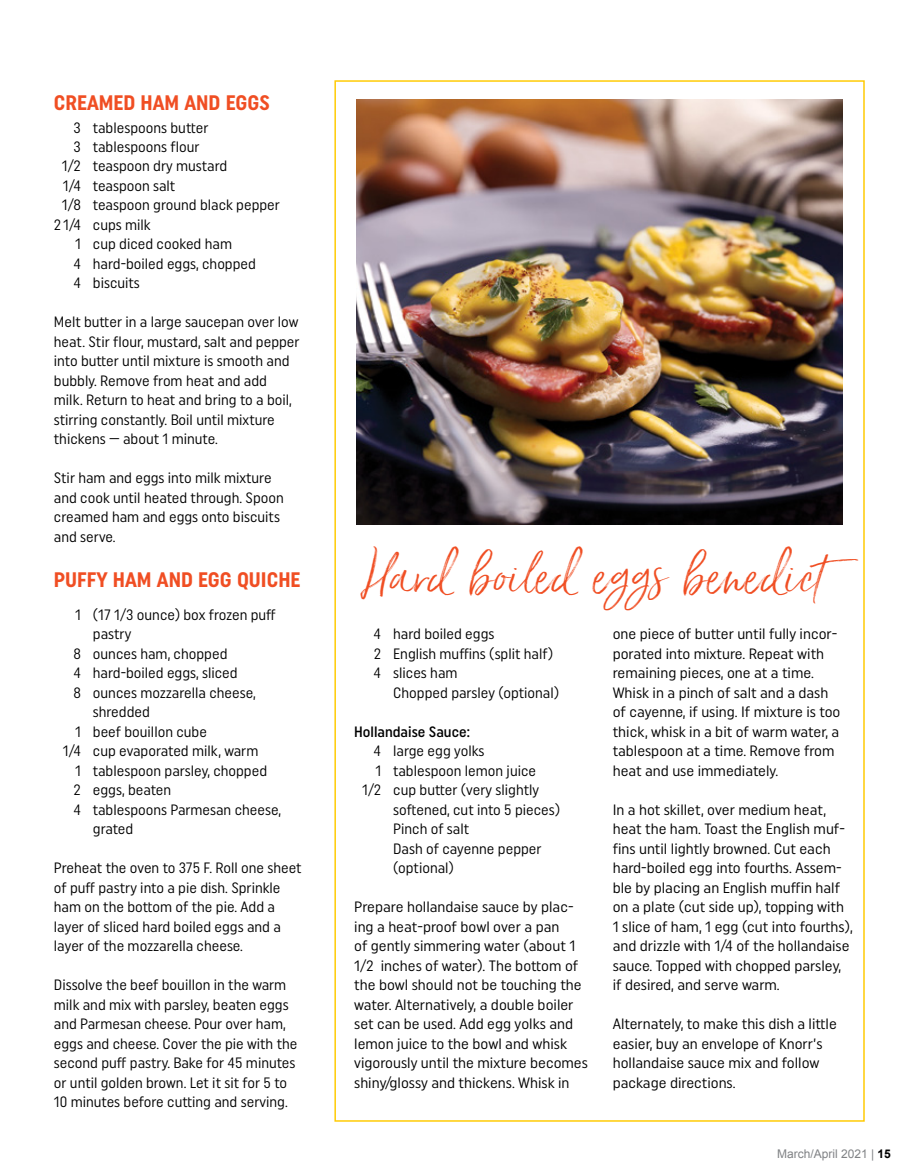
<style>
.page{position:relative;width:918px;height:1175px;background:#fff}
.page>*{position:absolute;margin:0;border:0;box-sizing:border-box;transform-origin:0 0}
.t1{font:49.5px "Saturday Script Oblique Alt 1";color:#f04e23}
.t2{font:700 21px "Uniform Condensed";color:#f04e23}
.t3{font:15px/19.5px "Uniform Condensed";color:#000}
.t4{font:500 15px "Uniform Condensed";color:#000}
.t5{font:12px "Arial";color:#808285}
.s1{font-weight:700;color:#000}
</style>
<div class="page">
<img style="left:357px;top:99px;width:486px;height:425px">
<h2 class="t2" style="left:54px;top:90px;width:217px">CREAMED HAM AND EGGS</h2>
<p class="t3" style="left:74px;top:117px;width:136px">3 tablespoons butter</p>
<p class="t3" style="left:74px;top:136px;width:127px">3 tablespoons flour</p>
<p class="t3" style="left:62px;top:156px;width:167px">1/2 teaspoon dry mustard</p>
<p class="t3" style="left:63px;top:175px;width:114px">1/4 teaspoon salt</p>
<p class="t3" style="left:62px;top:195px;width:220px">1/8 teaspoon ground black pepper</p>
<p class="t3" style="left:54px;top:214px;width:98px">2 1/4 cups milk</p>
<p class="t3" style="left:75px;top:234px;width:159px">1 cup diced cooked ham</p>
<p class="t3" style="left:73px;top:253px;width:184px">4 hard-boiled eggs, chopped</p>
<p class="t3" style="left:73px;top:273px;width:68px">4 biscuits</p>
<p class="t3" style="left:54px;top:312px;width:247px">Melt butter in a large saucepan over low heat. Stir flour, mustard, salt and pepper into butter until mixture is smooth and bubbly. Remove from heat and add milk. Return to heat and bring to a boil, stirring constantly. Boil until mixture thickens — about 1 minute.</p>
<p class="t3" style="left:54px;top:468px;width:231px">Stir ham and eggs into milk mixture and cook until heated through. Spoon creamed ham and eggs onto biscuits and serve.</p>
<h2 class="t2" style="left:54px;top:567px;width:248px">PUFFY HAM AND EGG QUICHE</h2>
<p class="t3" style="left:75px;top:604px;width:202px">1 (17 1/3 ounce) box frozen puff</p>
<p class="t3" style="left:93px;top:624px;width:40px">pastry</p>
<p class="t3" style="left:73px;top:643px;width:156px">8 ounces ham, chopped</p>
<p class="t3" style="left:73px;top:663px;width:166px">4 hard-boiled eggs, sliced</p>
<p class="t3" style="left:73px;top:682px;width:184px">8 ounces mozzarella cheese,</p>
<p class="t3" style="left:93px;top:702px;width:59px">shredded</p>
<p class="t3" style="left:75px;top:721px;width:133px">1 beef bouillon cube</p>
<p class="t3" style="left:63px;top:741px;width:197px">1/4 cup evaporated milk, warm</p>
<p class="t3" style="left:75px;top:760px;width:194px">1 tablespoon parsley, chopped</p>
<p class="t3" style="left:74px;top:780px;width:99px">2 eggs, beaten</p>
<p class="t3" style="left:73px;top:799px;width:209px">4 tablespoons Parmesan cheese,</p>
<p class="t3" style="left:93px;top:819px;width:42px">grated</p>
<p class="t3" style="left:54px;top:858px;width:249px">Preheat the oven to 375 F. Roll one sheet of puff pastry into a pie dish. Sprinkle ham on the bottom of the pie. Add a layer of sliced hard boiled eggs and a layer of the mozzarella cheese.</p>
<p class="t3" style="left:54px;top:975px;width:245px">Dissolve the beef bouillon in the warm milk and mix with parsley, beaten eggs and Parmesan cheese. Pour over ham, eggs and cheese. Cover the pie with the second puff pastry. Bake for 45 minutes or until golden brown. Let it sit for 5 to 10 minutes before cutting and serving.</p>
<h1 class="t1" style="left:363px;top:545px;width:501px">Hard boiled eggs benedict</h1>
<p class="t3" style="left:374px;top:624px;width:181px">4 hard boiled eggs<br>2 English muffins (split half)<br>4 slices ham</p>
<p class="t3" style="left:393px;top:682px;width:167px">Chopped parsley (optional)</p>
<p class="t4" style="left:354px;top:722px;width:117px">Hollandaise Sauce:</p>
<p class="t3" style="left:374px;top:741px;width:112px">4 large egg yolks</p>
<p class="t3" style="left:375px;top:760px;width:162px">1 tablespoon lemon juice</p>
<p class="t3" style="left:362px;top:780px;width:178px">1/2 cup butter (very slightly</p>
<p class="t3" style="left:393px;top:799px;width:168px">softened, cut into 5 pieces)</p>
<p class="t3" style="left:393px;top:819px;width:77px">Pinch of salt</p>
<p class="t3" style="left:393px;top:838px;width:150px">Dash of cayenne pepper</p>
<p class="t3" style="left:393px;top:858px;width:62px">(optional)</p>
<p class="t3" style="left:354px;top:897px;width:235px">Prepare hollandaise sauce by plac&shy;ing a heat-proof bowl over a pan<br>of gently simmering water (about 1<br>1/2 inches of water). The bottom of the bowl should not be touching the water. Alternatively, a double boiler set can be used. Add egg yolks and lemon juice to the bowl and whisk vigorously until the mixture becomes shiny/glossy and thickens. Whisk in</p>
<p class="t3" style="left:613px;top:624px;width:229px">one piece of butter until fully incor&shy;porated into mixture. Repeat with remaining pieces, one at a time.<br>Whisk in a pinch of salt and a dash of cayenne, if using. If mixture is too thick, whisk in a bit of warm water, a tablespoon at a time. Remove from heat and use immediately.</p>
<p class="t3" style="left:613px;top:799px;width:242px">In a hot skillet, over medium heat, heat the ham. Toast the English muf&shy;fins until lightly browned. Cut each hard-boiled egg into fourths. Assem&shy;ble by placing an English muffin half on a plate (cut side up), topping with 1 slice of ham, 1 egg (cut into fourths), and drizzle with 1/4 of the hollandaise sauce. Topped with chopped parsley, if desired, and serve warm.</p>
<p class="t3" style="left:613px;top:1014px;width:226px">Alternately, to make this dish a little easier, buy an envelope of Knorr’s hollandaise sauce mix and follow package directions.</p>
<p class="t5" style="left:777px;top:1145px;width:115px">March/April 2021 | <span class="s1">15</span></p>
</div>
